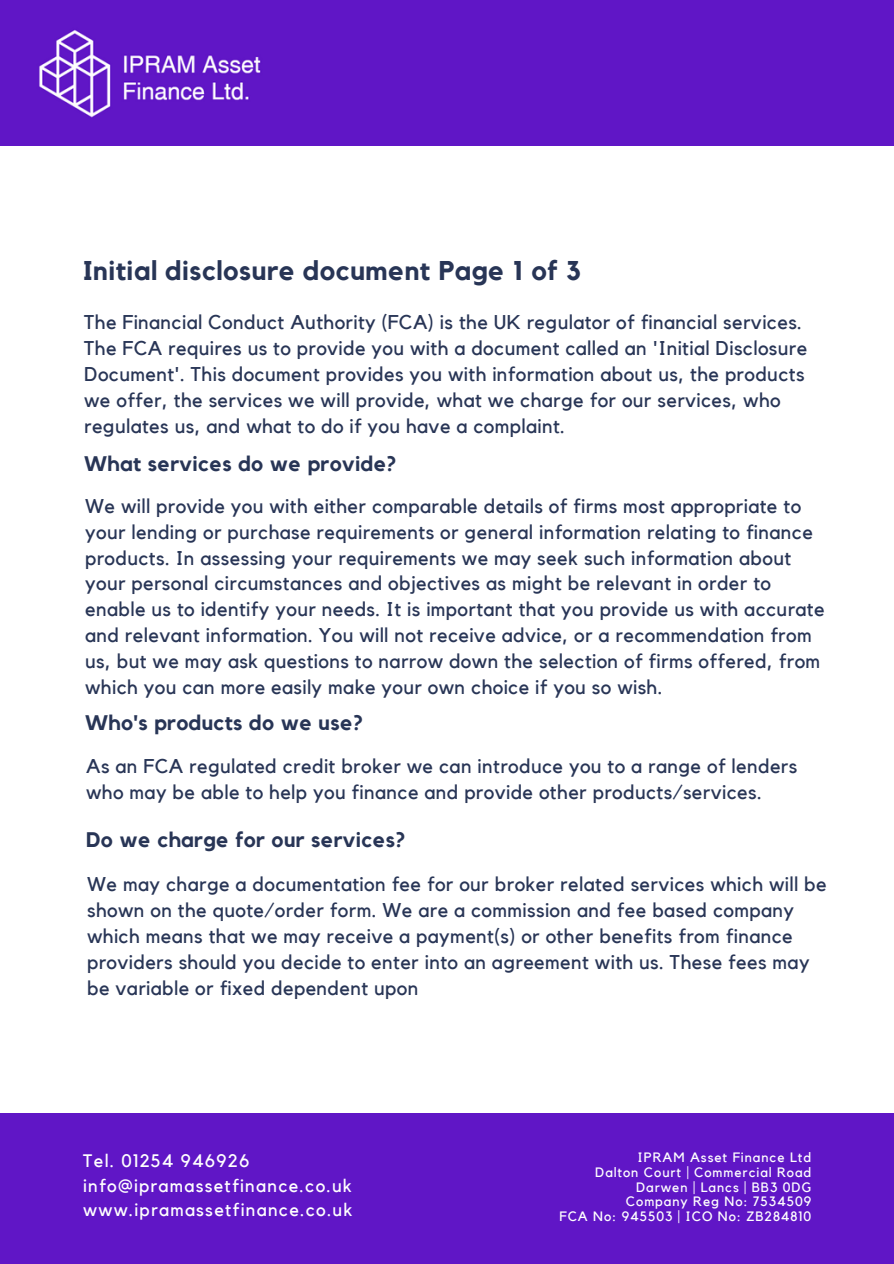
<style>
.page{position:relative;width:894px;height:1264px;background:#fff}
.page>*{position:absolute;margin:0;border:0;box-sizing:border-box;transform-origin:0 0}
.t1{font:700 27px "Kollektif";letter-spacing:.02em;color:#283556}
.t2{font:700 21px "Kollektif";letter-spacing:.02em;color:#283556}
.t3{font:19.8px/26px "Kollektif";letter-spacing:.02em;color:#283556}
.t4{font:18px "Kollektif";letter-spacing:.07em;color:#fff}
.t5{font:13.5px "Kollektif";letter-spacing:.07em;color:#fff}
</style>
<div class="page">
<div style="left:0;top:0;width:893px;height:1263px;background:#6016c6"></div>
<div style="left:0;top:147px;width:893px;height:965px;background:#fff"></div>
<img style="left:39px;top:30px;width:222px;height:88px">
<p class="t1" style="left:83px;top:258px;width:499px">Initial disclosure document Page 1 of 3</p>
<p class="t3" style="left:84px;top:310px;width:724px">The Financial Conduct Authority (FCA) is the UK regulator of financial services.<br>The FCA requires us to provide you with a document called an 'Initial Disclosure Document'. This document provides you with information about us, the products we offer, the services we will provide, what we charge for our services, who regulates us, and what to do if you have a complaint.</p>
<p class="t2" style="left:84px;top:454px;width:314px">What services do we provide?</p>
<p class="t3" style="left:85px;top:493px;width:740px">We will provide you with either comparable details of firms most appropriate to your lending or purchase requirements or general information relating to finance products. In assessing your requirements we may seek such information about your personal circumstances and objectives as might be relevant in order to enable us to identify your needs. It is important that you provide us with accurate and relevant information. You will not receive advice, or a recommendation from us, but we may ask questions to narrow down the selection of firms offered, from which you can more easily make your own choice if you so wish.</p>
<p class="t2" style="left:85px;top:713px;width:279px">Who's products do we use?</p>
<p class="t3" style="left:86px;top:754px;width:712px">As an FCA regulated credit broker we can introduce you to a range of lenders who may be able to help you finance and provide other products/services.</p>
<p class="t2" style="left:86px;top:830px;width:321px">Do we charge for our services?</p>
<p class="t3" style="left:87px;top:872px;width:741px">We may charge a documentation fee for our broker related services which will be shown on the quote/order form. We are a commission and fee based company which means that we may receive a payment(s) or other benefits from finance providers should you decide to enter into an agreement with us. These fees may be variable or fixed dependent upon</p>
<p class="t4" style="left:83px;top:1152px;width:168px">Tel. 01254 946926</p>
<p class="t4" style="left:83px;top:1176px;width:270px">info@ipramassetfinance.co.uk</p>
<p class="t4" style="left:83px;top:1201px;width:271px">www.ipramassetfinance.co.uk</p>
<p class="t5" style="left:637px;top:1151px;width:175px">IPRAM Asset Finance Ltd</p>
<p class="t5" style="left:595px;top:1165px;width:218px">Dalton Court | Commercial Road</p>
<p class="t5" style="left:636px;top:1180px;width:177px">Darwen | Lancs | BB3 0DG</p>
<p class="t5" style="left:625px;top:1195px;width:187px">Company Reg No: 7534509</p>
<p class="t5" style="left:559px;top:1209px;width:253px">FCA No: 945503 | ICO No: ZB284810</p>
</div>
